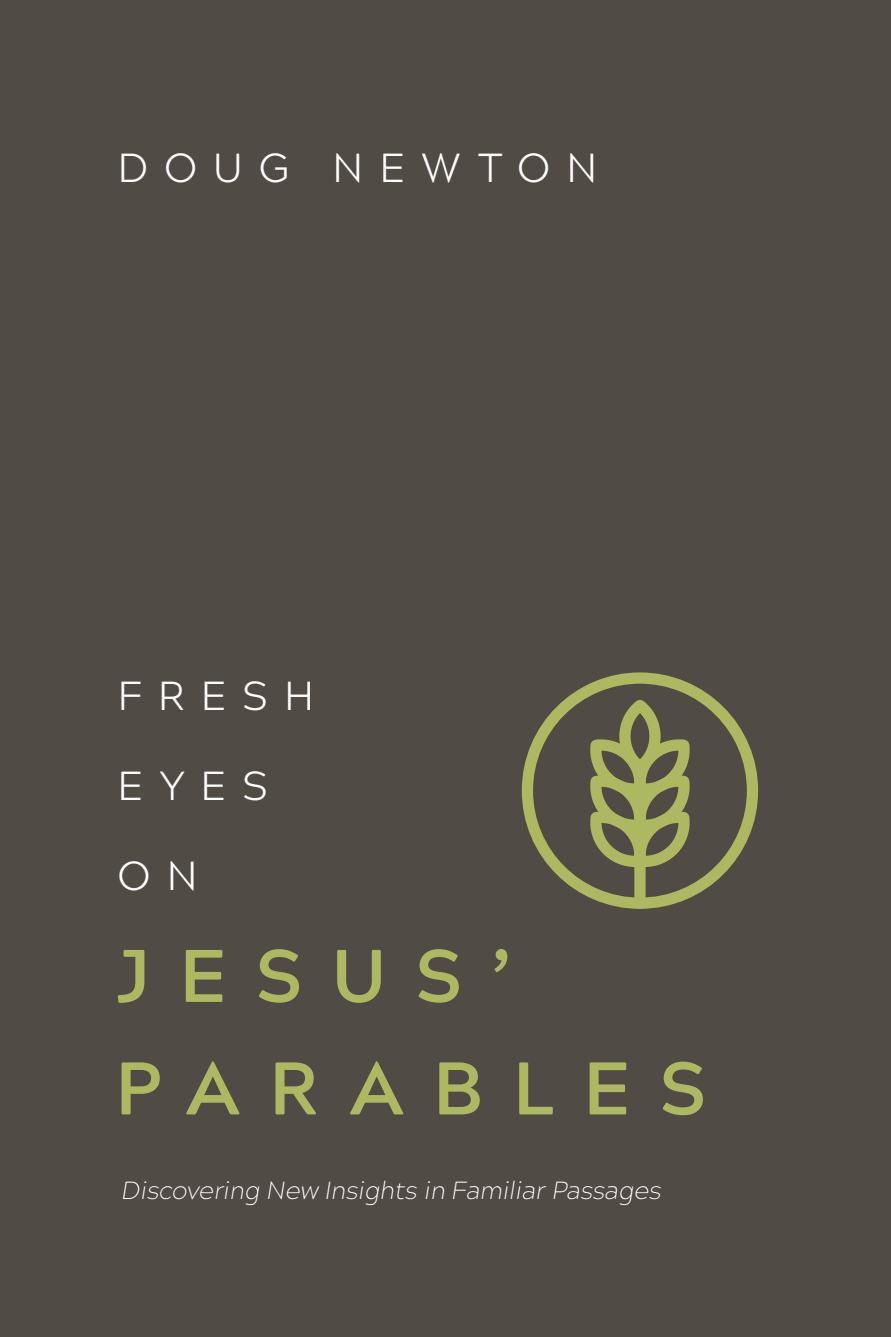
<style>
.page{position:relative;width:891px;height:1337px;background:#fff}
.page>*{position:absolute;margin:0;border:0;box-sizing:border-box;transform-origin:0 0}
.t1{font:700 74.25px/112.5px "Acherus Grotesque";letter-spacing:.395em;color:#adb960}
.t2{font:300 40.5px "Acherus Grotesque";letter-spacing:.395em;color:#fff}
.t3{font:italic 200 24.75px "Acherus Grotesque";letter-spacing:-.015em;color:#fff}
</style>
<div class="page">
<div style="left:0;top:0;width:891px;height:1336px;background:#514b46"></div>
<div style="left:522px;top:672px;width:236px;height:237px;border:11px solid #adb960;border-radius:50%"></div>
<div style="left:619px;top:700px;width:42px;height:72px;border:11px solid #adb960;border-radius:50%"></div>
<svg style="left:590px;top:735px;width:100px;height:132px"></svg>
<div style="left:634px;top:767px;width:12px;height:136px;background:#adb960"></div>
<h2 class="t2" style="left:117px;top:134px;width:482px">DOUG NEWTON</h2>
<h2 class="t2" style="left:117px;top:661px;width:198px">FRESH</h2>
<h2 class="t2" style="left:117px;top:751px;width:152px">EYES</h2>
<h2 class="t2" style="left:117px;top:841px;width:82px">O N</h2>
<h1 class="t1" style="left:115px;top:916px;width:593px">JESUS’<br>PARABLES</h1>
<p class="t3" style="left:122px;top:1169px;width:541px">Discovering New Insights in Familiar Passages</p>
</div>
